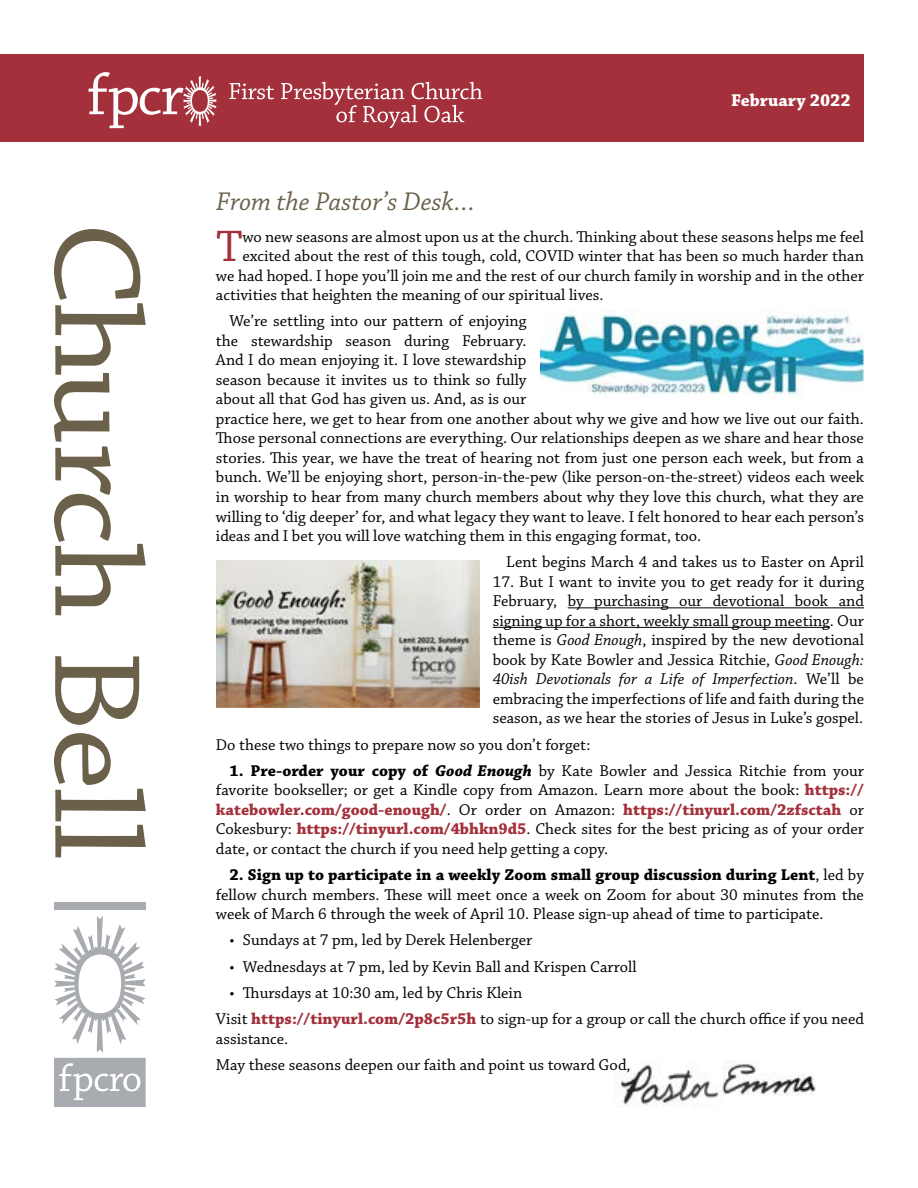
<style>
.page{position:relative;width:918px;height:1188px;background:#fff}
.page>*{position:absolute;margin:0;border:0;box-sizing:border-box;transform-origin:0 0}
.t1{font:129px "Chaparral Pro";letter-spacing:-.02em;color:#6b614a;scale:1.09 1}
.t2{font:46.5px "Chaparral Pro";color:#a3303b}
.t3{font:italic 27px "Chaparral Pro";color:#6b614a}
.t4{font:700 18px "Chaparral Pro";color:#fff}
.t5{font:16.5px/19.5px "Chaparral Pro";color:#000}
.s1{font-style:italic}
.s2{font-weight:700}
.s3{font-weight:700;font-style:italic}
.s4{font-weight:700;color:#a3303b}
</style>
<div class="page">
<img style="left:616px;top:1062px;width:200px;height:45px">
<div style="left:0;top:54px;width:864px;height:88px;background:#a3303b"></div>
<hr style="left:568px;top:607px;width:296px;height:1px;background:#000">
<hr style="left:493px;top:627px;width:337px;height:1px;background:#000">
<svg style="left:89px;top:72px;width:128px;height:56px"></svg>
<svg style="left:230px;top:83px;width:44px;height:16px"></svg>
<svg style="left:281px;top:82px;width:201px;height:46px"></svg>
<svg style="left:54px;top:916px;width:92px;height:191px"></svg>
<div style="left:54px;top:903px;width:92px;height:7px;background:#a8abaf"></div>
<img style="left:540px;top:310px;width:324px;height:85px">
<img style="left:216px;top:560px;width:263px;height:148px">
<h1 class="t1" style="left:168px;top:222px;width:586px;rotate:90deg">Church Bell</h1>
<h3 class="t3" style="left:216px;top:187px;width:260px">From the Pastor’s Desk…</h3>
<p class="t4" style="left:731px;top:89px;width:121px">February 2022</p>
<h2 class="t2" style="left:216px;top:221px;width:28px">T</h2>
<p class="t5" style="left:242px;top:227px;width:623px">wo new seasons are almost upon us at the church. Thinking about these seasons helps me feel</p>
<p class="t5" style="left:242px;top:247px;width:623px">excited about the rest of this tough, cold, COVID winter that has been so much harder than</p>
<p class="t5" style="left:216px;top:266px;width:649px">we had hoped. I hope you’ll join me and the rest of our church family in worship and in the other</p>
<p class="t5" style="left:216px;top:286px;width:389px">activities that heighten the meaning of our spiritual lives.</p>
<p class="t5" style="left:216px;top:312px;width:650px;text-indent:13px">We’re settling into our pattern of enjoying<br>the stewardship season during February.<br>And I do mean enjoying it. I love stewardship<br>season because it invites us to think so fully<br>about all that God has given us. And, as is our<br>practice here, we get to hear from one another about why we give and how we live out our faith.<br>Those personal connections are everything. Our relationships deepen as we share and hear those stories. This year, we have the treat of hearing not from just one person each week, but from a bunch. We’ll be enjoying short, person-in-the-pew (like person-on-the-street) videos each week in worship to hear from many church members about why they love this church, what they are willing to ‘dig deeper’ for, and what legacy they want to leave. I felt honored to hear each person’s ideas and I bet you will love watching them in this engaging format, too.</p>
<p class="t5" style="left:506px;top:553px;width:359px">Lent begins March 4 and takes us to Easter on April</p>
<p class="t5" style="left:493px;top:572px;width:373px;text-align:justify">17. But I want to invite you to get ready for it during February, by purchasing our devotional book and signing up for a short, weekly small group meeting. Our theme is <span class="s1">Good Enough</span>, inspired by the new devotional book by Kate Bowler and Jessica Ritchie, <span class="s1">Good Enough:<br>40ish Devotionals for a Life of Imperfection</span>. We’ll be embracing the imperfections of life and faith during the season, as we hear the stories of Jesus in Luke’s gospel.</p>
<p class="t5" style="left:216px;top:735px;width:376px">Do these two things to prepare now so you don’t forget:</p>
<p class="t5" style="left:216px;top:761px;width:650px;text-align:justify;text-indent:13px"><span class="s2">1. Pre-order your copy of</span> <span class="s3">Good Enough</span> by Kate Bowler and Jessica Ritchie from your favorite bookseller; or get a Kindle copy from Amazon. Learn more about the book: <span class="s4">https:// katebowler.com/good-enough/</span>. Or order on Amazon: <span class="s4">https://tinyurl.com/2zfsctah</span> or Cokesbury: <span class="s4">https://tinyurl.com/4bhkn9d5</span>. Check sites for the best pricing as of your order date, or contact the church if you need help getting a copy.</p>
<p class="t5" style="left:216px;top:866px;width:649px;text-align:justify;text-indent:13px"><span class="s2">2. Sign up to participate in a weekly Zoom small group discussion during Lent</span>, led by fellow church members. These will meet once a week on Zoom for about 30 minutes from the week of March 6 through the week of April 10. Please sign-up ahead of time to participate.</p>
<p class="t5" style="left:229px;top:931px;width:304px">• Sundays at 7 pm, led by Derek Helenberger</p>
<p class="t5" style="left:229px;top:957px;width:409px">• Wednesdays at 7 pm, led by Kevin Ball and Krispen Carroll</p>
<p class="t5" style="left:216px;top:980px;width:650px;line-height:26.2px;text-indent:13px">• Thursdays at 10:30 am, led by Chris Klein<br>Visit <span class="s4">https://tinyurl.com/2p8c5r5h</span> to sign-up for a group or call the church office if you need</p>
<p class="t5" style="left:216px;top:1026px;width:416px;line-height:26.2px">assistance.<br>May these seasons deepen our faith and point us toward God,</p>
</div>
